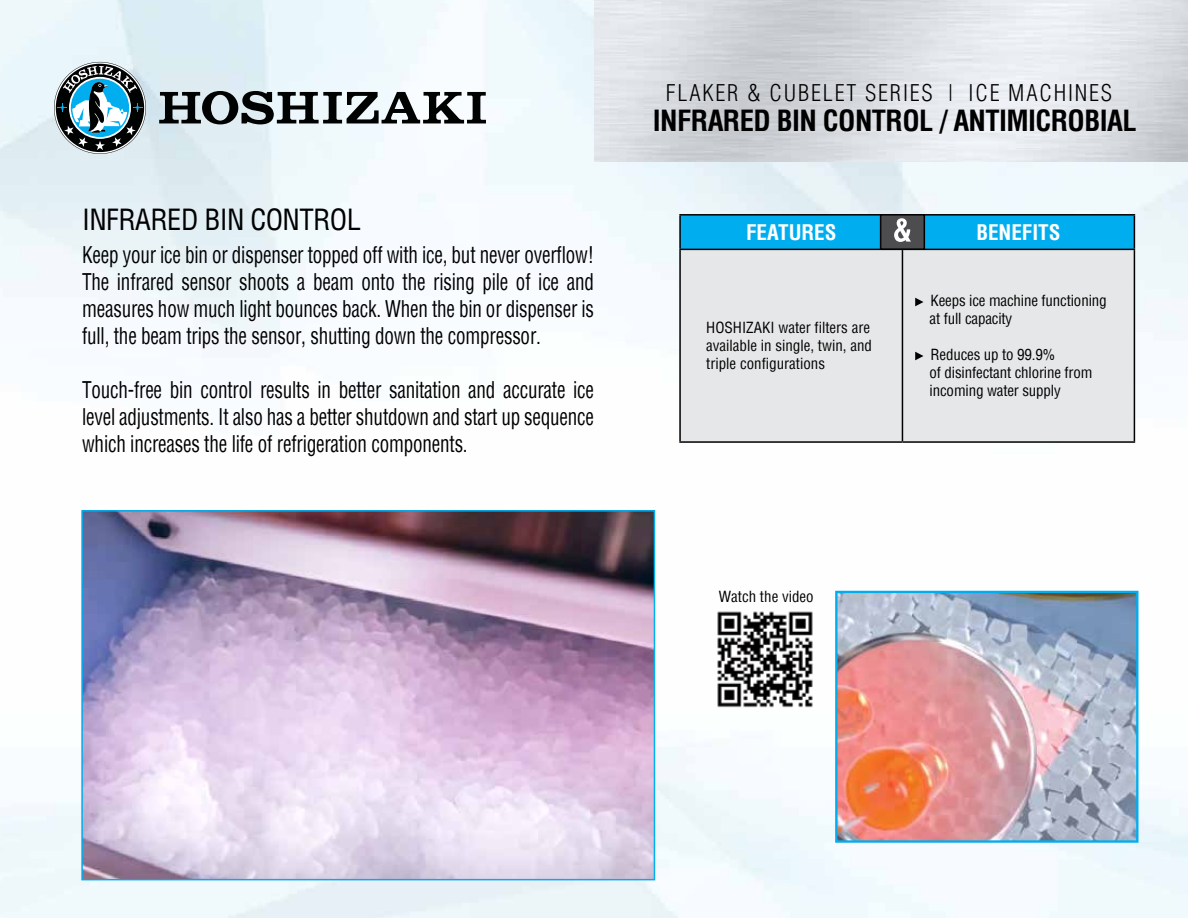
<style>
.page{position:relative;width:1188px;height:918px;background:#fff}
.page>*{position:absolute;margin:0;border:0;box-sizing:border-box;transform-origin:0 0}
.t1{font:700 condensed 28.5px "Helvetica";letter-spacing:-.02em;color:#000}
.t2{font:condensed 28.5px "Helvetica";letter-spacing:-.02em;color:#000}
.t3{font:condensed 22.5px/27px "Helvetica";letter-spacing:-.01em;color:#000;text-align:justify;scale:.85 1}
.t4{font:300 condensed 22.5px "Helvetica";letter-spacing:.08em;color:#000}
.t5{font:700 condensed 21px "Helvetica";color:#fff}
.t6{font:condensed 15px/18px "Helvetica";letter-spacing:-.01em;color:#000}
</style>
<div class="page">
<svg style="left:54px;top:62px;width:92px;height:92px"></svg>
<svg style="left:159px;top:91px;width:327px;height:33px"></svg>
<img style="left:838px;top:594px;width:297px;height:246px">
<div style="left:835px;top:591px;width:303px;height:252px;border:2px solid #00aeef"></div>
<img style="left:717px;top:611px;width:96px;height:97px">
<div style="left:680px;top:215px;width:222px;height:34px;background:#00aeef"></div>
<div style="left:902px;top:215px;width:232px;height:34px;background:#00aeef"></div>
<div style="left:681px;top:250px;width:453px;height:191px;background:#e6e7e8"></div>
<hr style="left:902px;top:214px;width:233px;height:2px;background:#000">
<hr style="left:1134px;top:216px;width:1px;height:33px;background:#000">
<hr style="left:902px;top:249px;width:233px;height:1px;background:#000">
<hr style="left:679px;top:214px;width:223px;height:2px;background:#000">
<hr style="left:679px;top:216px;width:2px;height:33px;background:#000">
<hr style="left:679px;top:249px;width:223px;height:1px;background:#000">
<hr style="left:679px;top:250px;width:2px;height:191px;background:#000">
<hr style="left:902px;top:250px;width:1px;height:191px;background:#000">
<hr style="left:1134px;top:250px;width:1px;height:191px;background:#000">
<hr style="left:679px;top:441px;width:223px;height:2px;background:#000">
<hr style="left:902px;top:441px;width:233px;height:2px;background:#000">
<svg style="left:915px;top:298px;width:9px;height:8px"></svg>
<svg style="left:915px;top:352px;width:9px;height:8px"></svg>
<div style="left:881px;top:215px;width:43px;height:34px;background:#4d4d4f"></div>
<div style="left:880px;top:214px;width:45px;height:36px;border:2px solid #000"></div>
<svg style="left:894px;top:218px;width:17px;height:24px"></svg>
<img style="left:84px;top:513px;width:568px;height:364px">
<div style="left:81px;top:510px;width:574px;height:370px;border:2px solid #00aeef"></div>
<p class="t2" style="left:82px;top:201px;width:280px">INFRARED BIN CONTROL</p>
<p class="t3" style="left:82px;top:241px;width:604px">Keep your ice bin or dispenser topped off with ice, but never overflow!<br>The infrared sensor shoots a beam onto the rising pile of ice and measures how much light bounces back. When the bin or dispenser is full, the beam trips the sensor, shutting down the compressor.</p>
<p class="t3" style="left:82px;top:376px;width:604px">Touch-free bin control results in better sanitation and accurate ice level adjustments. It also has a better shutdown and start up sequence which increases the life of refrigeration components.</p>
<p class="t4" style="left:666px;top:80px;width:448px">FLAKER &amp; CUBELET SERIES | ICE MACHINES</p>
<p class="t1" style="left:653px;top:102px;width:485px">INFRARED BIN CONTROL / ANTIMICROBIAL</p>
<p class="t5" style="left:746px;top:218px;width:92px">FEATURES</p>
<p class="t5" style="left:976px;top:218px;width:86px">BENEFITS</p>
<p class="t6" style="left:706px;top:319px;width:167px">HOSHIZAKI water filters are available in single, twin, and triple configurations</p>
<p class="t6" style="left:930px;top:292px;width:179px">Keeps ice machine functioning at full capacity</p>
<p class="t6" style="left:930px;top:346px;width:164px">Reduces up to 99.9%<br>of disinfectant chlorine from incoming water supply</p>
<p class="t6" style="left:719px;top:587px;width:96px">Watch the video</p>
</div>
